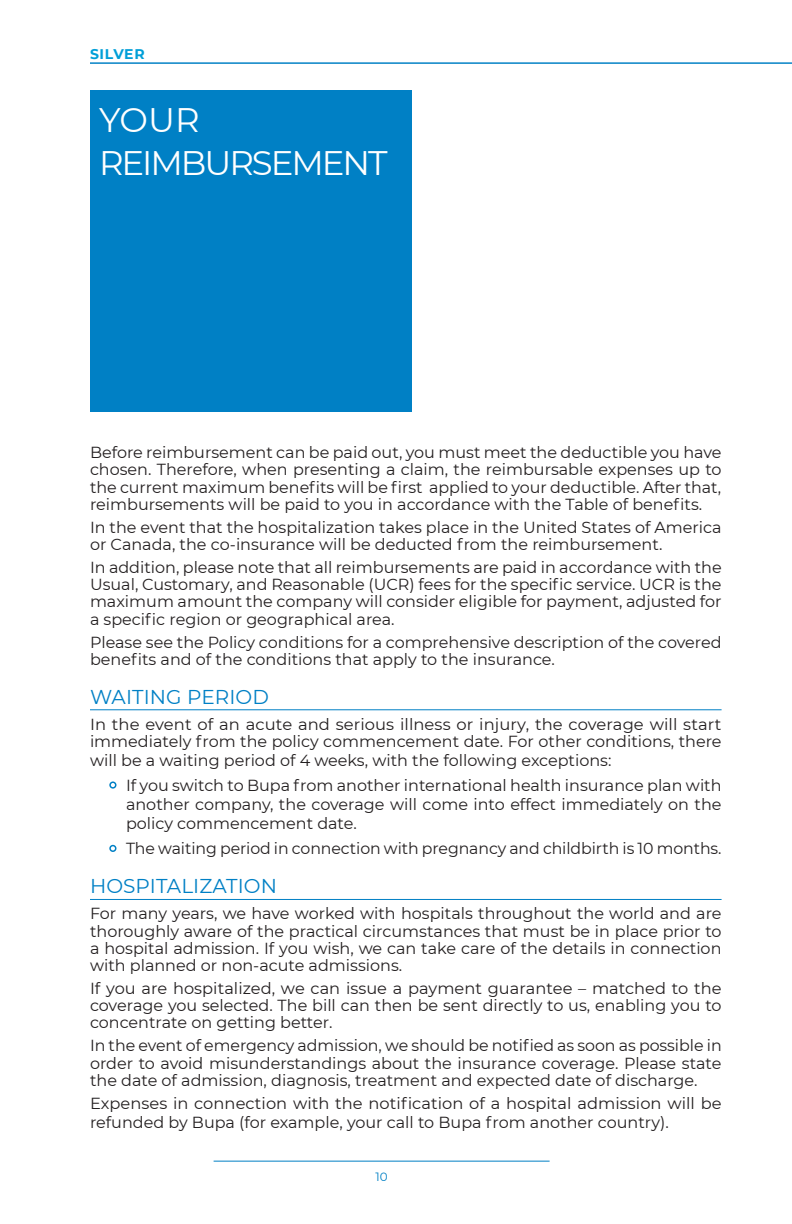
<style>
.page{position:relative;width:792px;height:1224px;background:#fff}
.page>*{position:absolute;margin:0;border:0;box-sizing:border-box;transform-origin:0 0}
.t1{font:34px/43.2px "Montserrat";letter-spacing:-.06em;color:#fff}
.t2{font:20px "Montserrat";letter-spacing:.005em;color:#0080c5}
.t3{font:16px/17.2px "Montserrat";color:#231f20;text-align:justify}
.t4{font:700 14px "Montserrat";letter-spacing:.05em;color:#009fd8}
.t5{font:12px "Montserrat";color:#0080c5}
.s1{font-family:"Gotham";font-weight:500;font-size:20px;color:#0080c5}
</style>
<div class="page">
<hr style="left:90px;top:63px;width:702px;height:1px;background:#0080c5">
<hr style="left:214px;top:1161px;width:336px;height:1px;background:#0080c5">
<hr style="left:90px;top:709px;width:632px;height:1px;background:#0080c5">
<hr style="left:90px;top:899px;width:632px;height:1px;background:#0080c5">
<div style="left:90px;top:90px;width:321px;height:321px;background:#0080c5"></div>
<p class="t4" style="left:90px;top:43px;width:56px">SILVER</p>
<h1 class="t1" style="left:99px;top:97px;width:290px">YOUR<br>REIMBURSEMENT</h1>
<p class="t3" style="left:90px;top:443px;width:633px">Before reimbursement can be paid out, you must meet the deductible you have chosen. Therefore, when presenting a claim, the reimbursable expenses up to the current maximum benefits will be first applied to your deductible. After that, reimbursements will be paid to you in accordance with the Table of benefits.</p>
<p class="t3" style="left:90px;top:518px;width:633px">In the event that the hospitalization takes place in the United States of America or Canada, the co-insurance will be deducted from the reimbursement.</p>
<p class="t3" style="left:90px;top:558px;width:633px">In addition, please note that all reimbursements are paid in accordance with the Usual, Customary, and Reasonable (UCR) fees for the specific service. UCR is the maximum amount the company will consider eligible for payment, adjusted for a specific region or geographical area.</p>
<p class="t3" style="left:90px;top:633px;width:633px">Please see the Policy conditions for a comprehensive description of the covered benefits and of the conditions that apply to the insurance.</p>
<p class="t2" style="left:90px;top:683px;width:181px">WAITING PERIOD</p>
<p class="t3" style="left:90px;top:715px;width:633px">In the event of an acute and serious illness or injury, the coverage will start immediately from the policy commencement date. For other conditions, there</p>
<p class="t3" style="left:90px;top:751px;width:523px">will be a waiting period of 4 weeks, with the following exceptions:</p>
<p class="t3" style="left:126px;top:775px;width:597px;line-height:19.2px;text-indent:-18px"><span class="s1">•</span> If you switch to Bupa from another international health insurance plan with another company, the coverage will come into effect immediately on the policy commencement date.</p>
<p class="t3" style="left:108px;top:840px;width:615px"><span class="s1">•</span> The waiting period in connection with pregnancy and childbirth is 10 months.</p>
<p class="t2" style="left:90px;top:872px;width:189px">HOSPITALIZATION</p>
<p class="t3" style="left:90px;top:905px;width:633px">For many years, we have worked with hospitals throughout the world and are thoroughly aware of the practical circumstances that must be in place prior to a hospital admission. If you wish, we can take care of the details in connection with planned or non-acute admissions.</p>
<p class="t3" style="left:90px;top:979px;width:633px">If you are hospitalized, we can issue a payment guarantee – matched to the coverage you selected. The bill can then be sent directly to us, enabling you to concentrate on getting better.</p>
<p class="t3" style="left:90px;top:1036px;width:633px">In the event of emergency admission, we should be notified as soon as possible in order to avoid misunderstandings about the insurance coverage. Please state the date of admission, diagnosis, treatment and expected date of discharge.</p>
<p class="t3" style="left:90px;top:1093px;width:633px;line-height:19.2px">Expenses in connection with the notification of a hospital admission will be refunded by Bupa (for example, your call to Bupa from another country).</p>
<p class="t5" style="left:375px;top:1169px;width:14px">10</p>
</div>
